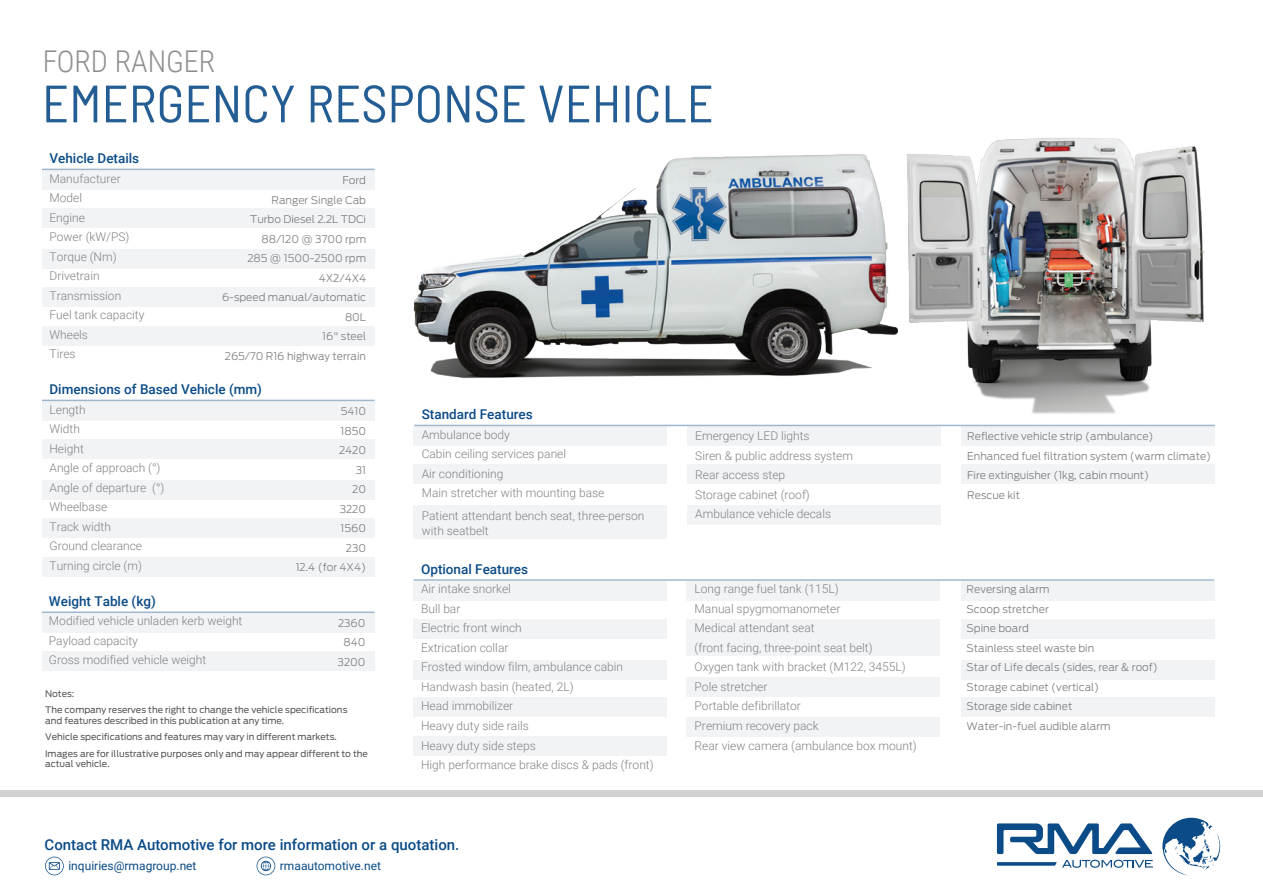
<style>
.page{position:relative;width:1263px;height:893px;background:#fff}
.page>*{position:absolute;margin:0;border:0;box-sizing:border-box;transform-origin:0 0}
.t1{font:semi-condensed 52.5px "Barlow";color:#0b4b87}
.t2{font:300 30px "Roboto Condensed";color:#808285}
.t3{font:500 15px "Roboto";color:#0b4b87}
.t4{font:500 13.5px "Roboto";color:#0b4b87}
.t5{font:300 12px/19.5px "Roboto";color:#808285}
.t6{font:12px "Roboto";color:#0b4b87}
.t7{font:300 10.5px/19.5px "Antenna";color:#808285}
.t8{font:9px/16.5px "Antenna";color:#57585a}
</style>
<div class="page">
<div style="left:42px;top:170px;width:333px;height:20px;background:#f2f3f4"></div>
<div style="left:42px;top:209px;width:333px;height:19px;background:#f2f3f4"></div>
<div style="left:42px;top:249px;width:333px;height:20px;background:#f2f3f4"></div>
<div style="left:414px;top:505px;width:253px;height:34px;background:#f2f3f4"></div>
<div style="left:42px;top:287px;width:333px;height:19px;background:#f2f3f4"></div>
<div style="left:42px;top:326px;width:333px;height:19px;background:#f2f3f4"></div>
<div style="left:42px;top:401px;width:333px;height:20px;background:#f2f3f4"></div>
<div style="left:42px;top:440px;width:333px;height:19px;background:#f2f3f4"></div>
<div style="left:42px;top:613px;width:333px;height:19px;background:#f2f3f4"></div>
<div style="left:42px;top:651px;width:333px;height:20px;background:#f2f3f4"></div>
<div style="left:42px;top:480px;width:333px;height:20px;background:#f2f3f4"></div>
<div style="left:962px;top:465px;width:253px;height:19px;background:#f2f3f4"></div>
<div style="left:687px;top:505px;width:253px;height:20px;background:#f2f3f4"></div>
<div style="left:42px;top:518px;width:333px;height:19px;background:#f2f3f4"></div>
<div style="left:42px;top:557px;width:333px;height:19px;background:#f2f3f4"></div>
<div style="left:413px;top:581px;width:253px;height:19px;background:#f2f3f4"></div>
<div style="left:413px;top:619px;width:253px;height:20px;background:#f2f3f4"></div>
<div style="left:413px;top:660px;width:253px;height:19px;background:#f2f3f4"></div>
<div style="left:413px;top:698px;width:253px;height:19px;background:#f2f3f4"></div>
<div style="left:961px;top:581px;width:253px;height:19px;background:#f2f3f4"></div>
<div style="left:961px;top:619px;width:253px;height:20px;background:#f2f3f4"></div>
<div style="left:961px;top:660px;width:253px;height:19px;background:#f2f3f4"></div>
<div style="left:961px;top:698px;width:253px;height:19px;background:#f2f3f4"></div>
<div style="left:413px;top:737px;width:253px;height:19px;background:#f2f3f4"></div>
<div style="left:686px;top:581px;width:253px;height:19px;background:#f2f3f4"></div>
<div style="left:686px;top:619px;width:253px;height:37px;background:#f2f3f4"></div>
<div style="left:686px;top:677px;width:253px;height:20px;background:#f2f3f4"></div>
<div style="left:686px;top:717px;width:253px;height:20px;background:#f2f3f4"></div>
<hr style="left:414px;top:579px;width:800px;height:2px;background:#0b4b87">
<img style="left:302px;top:154px;width:660px;height:330px">
<img style="left:903px;top:137px;width:312px;height:336px">
<hr style="left:42px;top:169px;width:333px;height:1px;background:#0b4b87">
<hr style="left:42px;top:400px;width:333px;height:1px;background:#0b4b87">
<hr style="left:42px;top:611px;width:333px;height:2px;background:#0b4b87">
<div style="left:0;top:790px;width:1263px;height:7px;background:#d1d2d4"></div>
<svg style="left:997px;top:823px;width:155px;height:31px"></svg>
<svg style="left:997px;top:860px;width:156px;height:8px"></svg>
<svg style="left:1162px;top:818px;width:59px;height:57px"></svg>
<svg style="left:45px;top:857px;width:19px;height:18px"></svg>
<svg style="left:257px;top:857px;width:18px;height:18px"></svg>
<h2 class="t2" style="left:42px;top:40px;width:175px">FORD RANGER</h2>
<h1 class="t1" style="left:42px;top:66px;width:673px">EMERGENCY RESPONSE VEHICLE</h1>
<p class="t4" style="left:49px;top:149px;width:91px">Vehicle Details</p>
<p class="t5" style="left:49px;top:168px;width:96px">Manufacturer<br>Model<br>Engine<br>Power (kW/PS)<br>Torque (Nm)<br>Drivetrain<br>Transmission<br>Fuel tank capacity<br>Wheels<br>Tires</p>
<p class="t7" style="left:222px;top:171px;width:146px;text-align:right">Ford<br>Ranger Single Cab<br>Turbo Diesel 2.2L TDCi<br>88/120 @ 3700 rpm<br>285 @ 1500-2500 rpm<br>4X2/4X4<br>6-speed manual/automatic<br>80L<br>16" steel<br>265/70 R16 highway terrain</p>
<p class="t4" style="left:49px;top:380px;width:214px">Dimensions of Based Vehicle (mm)</p>
<p class="t5" style="left:49px;top:399px;width:116px">Length<br>Width<br>Height<br>Angle of approach (°)<br>Angle of departure (°)<br>Wheelbase<br>Track width<br>Ground clearance<br>Turning circle (m)</p>
<p class="t7" style="left:296px;top:402px;width:72px;text-align:right">5410<br>1850<br>2420<br>31<br>20<br>3220<br>1560<br>230<br>12.4 (for 4X4)</p>
<p class="t4" style="left:49px;top:592px;width:108px">Weight Table (kg)</p>
<p class="t5" style="left:49px;top:611px;width:195px">Modified vehicle unladen kerb weight<br>Payload capacity<br>Gross modified vehicle weight</p>
<p class="t7" style="left:338px;top:613px;width:29px;text-align:center">2360<br>840<br>3200</p>
<p class="t8" style="left:45px;top:685px;width:304px">Notes:<br>The company reserves the right to change the vehicle specifications</p>
<p class="t8" style="left:45px;top:712px;width:324px">and features described in this publication at any time.<br>Vehicle specifications and features may vary in different markets.<br>Images are for illustrative purposes only and may appear different to the</p>
<p class="t8" style="left:45px;top:756px;width:66px">actual vehicle.</p>
<p class="t4" style="left:422px;top:405px;width:113px">Standard Features</p>
<p class="t5" style="left:422px;top:424px;width:184px">Ambulance body<br>Cabin ceiling services panel<br>Air conditioning<br>Main stretcher with mounting base</p>
<p class="t5" style="left:422px;top:508px;width:224px;line-height:15px">Patient attendant bench seat, three-person with seatbelt</p>
<p class="t5" style="left:695px;top:426px;width:159px">Emergency LED lights<br>Siren &amp; public address system<br>Rear access step<br>Storage cabinet (roof)<br>Ambulance vehicle decals</p>
<p class="t7" style="left:967px;top:427px;width:245px">Reflective vehicle strip (ambulance)<br>Enhanced fuel filtration system (warm climate)<br>Fire extinguisher (1kg, cabin mount)<br>Rescue kit</p>
<p class="t4" style="left:421px;top:560px;width:109px">Optional Features</p>
<p class="t5" style="left:421px;top:579px;width:234px">Air intake snorkel<br>Bull bar<br>Electric front winch<br>Extrication collar<br>Frosted window film, ambulance cabin<br>Handwash basin (heated, 2L)<br>Head immobilizer<br>Heavy duty side rails<br>Heavy duty side steps<br>High performance brake discs &amp; pads (front)</p>
<p class="t5" style="left:695px;top:579px;width:224px">Long range fuel tank (115L)<br>Manual spygmomanometer<br>Medical attendant seat<br>(front facing, three-point seat belt)<br>Oxygen tank with bracket (M122, 3455L)<br>Pole stretcher<br>Portable defibrillator<br>Premium recovery pack<br>Rear view camera (ambulance box mount)</p>
<p class="t7" style="left:966px;top:580px;width:193px">Reversing alarm<br>Scoop stretcher<br>Spine board<br>Stainless steel waste bin<br>Star of Life decals (sides, rear &amp; roof)<br>Storage cabinet (vertical)<br>Storage side cabinet<br>Water-in-fuel audible alarm</p>
<p class="t3" style="left:45px;top:834px;width:416px">Contact RMA Automotive for more information or a quotation.</p>
<p class="t6" style="left:68px;top:857px;width:130px">inquiries@rmagroup.net</p>
<p class="t6" style="left:280px;top:857px;width:103px">rmaautomotive.net</p>
</div>
